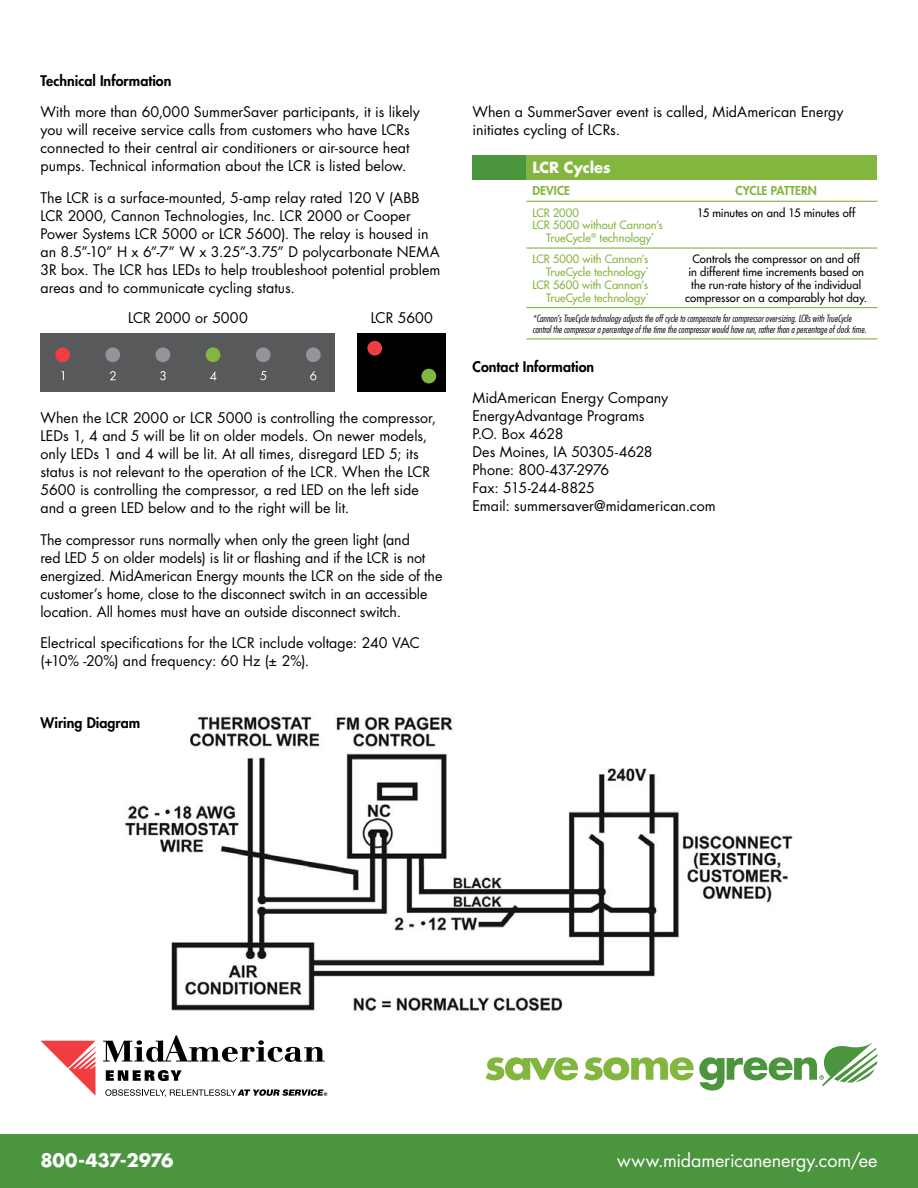
<style>
.page{position:relative;width:918px;height:1188px;background:#fff}
.page>*{position:absolute;margin:0;border:0;box-sizing:border-box;transform-origin:0 0}
.t1{font:18px "Futura Std";letter-spacing:-.005em;color:#fff}
.t2{font:700 18px "Futura Std";letter-spacing:-.015em;color:#fff}
.Chart_Title{font:700 15px "Futura Std";letter-spacing:-.01em;color:#fff}
.Body{font:14.25px/18px "Futura Std";color:#000}
.Body-2{font:800 14.25px "Futura Std";color:#000}
.Chart_Header{font:800 12px "Futura Std";color:#83b63f}
.Chart_Body{font:500 11.25px/12.8px "Futura Std";letter-spacing:.005em;color:#000;text-align:center}
.Chart_Item{font:500 11.25px/12.8px "Futura Std";color:#83b63f;text-align:right}
.Chart_Body_Disclaime{font:italic 300 condensed 9.75px/11.2px "Futura Std";letter-spacing:.005em;color:#000}
</style>
<div class="page">
<div style="left:358px;top:333px;width:88px;height:59px;background:#000"></div>
<div style="left:367px;top:341px;width:15px;height:15px;background:#ef3d42;border-radius:50%"></div>
<div style="left:421px;top:369px;width:15px;height:14px;background:#83b63f;border-radius:50%"></div>
<div style="left:40px;top:333px;width:295px;height:59px;background:#58595b"></div>
<div style="left:55px;top:347px;width:15px;height:15px;background:#ef3d42;border-radius:50%"></div>
<div style="left:306px;top:347px;width:15px;height:15px;background:#939598;border-radius:50%"></div>
<div style="left:256px;top:347px;width:15px;height:15px;background:#939598;border-radius:50%"></div>
<div style="left:206px;top:347px;width:14px;height:15px;background:#83b63f;border-radius:50%"></div>
<div style="left:156px;top:347px;width:14px;height:15px;background:#939598;border-radius:50%"></div>
<div style="left:105px;top:347px;width:15px;height:15px;background:#939598;border-radius:50%"></div>
<svg style="left:61px;top:371px;width:3px;height:9px"></svg>
<svg style="left:110px;top:371px;width:6px;height:9px"></svg>
<svg style="left:160px;top:371px;width:6px;height:9px"></svg>
<svg style="left:210px;top:371px;width:6px;height:9px"></svg>
<svg style="left:260px;top:371px;width:6px;height:9px"></svg>
<svg style="left:310px;top:371px;width:6px;height:9px"></svg>
<div style="left:472px;top:155px;width:54px;height:24px;background:#4b953f"></div>
<div style="left:526px;top:155px;width:352px;height:24px;background:#83b63f"></div>
<hr style="left:526px;top:201px;width:149px;height:1px;background:#83b63f">
<hr style="left:675px;top:201px;width:203px;height:1px;background:#83b63f">
<hr style="left:526px;top:338px;width:149px;height:1px;background:#83b63f">
<hr style="left:675px;top:338px;width:203px;height:1px;background:#83b63f">
<hr style="left:526px;top:247px;width:149px;height:2px;background:#83b63f">
<hr style="left:675px;top:247px;width:203px;height:2px;background:#83b63f">
<hr style="left:526px;top:307px;width:149px;height:1px;background:#83b63f">
<hr style="left:675px;top:307px;width:203px;height:1px;background:#83b63f">
<img style="left:125px;top:716px;width:668px;height:298px">
<svg style="left:106px;top:1070px;width:76px;height:11px"></svg>
<svg style="left:103px;top:1035px;width:222px;height:27px"></svg>
<svg style="left:41px;top:1041px;width:54px;height:54px"></svg>
<svg style="left:105px;top:1089px;width:222px;height:8px"></svg>
<div style="left:0;top:1134px;width:918px;height:54px;background:#4b953f"></div>
<svg style="left:485px;top:1057px;width:93px;height:23px"></svg>
<svg style="left:584px;top:1042px;width:294px;height:49px"></svg>
<p class="Body-2" style="left:40px;top:71px;width:133px">Technical Information</p>
<p class="Body" style="left:40px;top:103px;width:381px">With more than 60,000 SummerSaver participants, it is likely you will receive service calls from customers who have LCRs connected to their central air conditioners or air-source heat pumps. Technical information about the LCR is listed below.</p>
<p class="Body" style="left:40px;top:189px;width:402px">The LCR is a surface-mounted, 5-amp relay rated 120 V (ABB LCR 2000, Cannon Technologies, Inc. LCR 2000 or Cooper Power Systems LCR 5000 or LCR 5600). The relay is housed in an 8.5”-10” H x 6”-7” W x 3.25”-3.75” D polycarbonate NEMA 3R box. The LCR has LEDs to help troubleshoot potential problem areas and to communicate cycling status.</p>
<p class="Body" style="left:128px;top:309px;width:121px">LCR 2000 or 5000</p>
<p class="Body" style="left:371px;top:309px;width:64px">LCR 5600</p>
<p class="Body" style="left:40px;top:409px;width:397px">When the LCR 2000 or LCR 5000 is controlling the compressor, LEDs 1, 4 and 5 will be lit on older models. On newer models, only LEDs 1 and 4 will be lit. At all times, disregard LED 5; its status is not relevant to the operation of the LCR. When the LCR 5600 is controlling the compressor, a red LED on the left side and a green LED below and to the right will be lit.</p>
<p class="Body" style="left:40px;top:531px;width:403px">The compressor runs normally when only the green light (and<br>red LED 5 on older models) is lit or flashing and if the LCR is not energized. MidAmerican Energy mounts the LCR on the side of the customer’s home, close to the disconnect switch in an accessible location. All homes must have an outside disconnect switch.</p>
<p class="Body" style="left:40px;top:634px;width:381px">Electrical specifications for the LCR include voltage: 240 VAC (+10% -20%) and frequency: 60 Hz (± 2%).</p>
<p class="Body-2" style="left:40px;top:714px;width:101px">Wiring Diagram</p>
<p class="Body" style="left:472px;top:103px;width:373px">When a SummerSaver event is called, MidAmerican Energy initiates cycling of LCRs.</p>
<p class="Chart_Title" style="left:532px;top:158px;width:80px">LCR Cycles</p>
<p class="Chart_Header" style="left:532px;top:183px;width:39px">DEVICE</p>
<p class="Chart_Header" style="left:736px;top:183px;width:83px">CYCLE PATTERN</p>
<p class="Chart_Item" style="left:532px;top:206px;width:48px">LCR 2000</p>
<p class="Chart_Item" style="left:532px;top:219px;width:132px;text-align:center">LCR 5000 without Cannon’s<br>TrueCycle<sup>®</sup> technology<sup>*</sup></p>
<p class="Chart_Body" style="left:697px;top:206px;width:160px">15 minutes on and 15 minutes off</p>
<p class="Chart_Body" style="left:685px;top:253px;width:183px">Controls the compressor on and off<br>in different time increments based on the run-rate history of the individual compressor on a comparably hot day.</p>
<p class="Chart_Body_Disclaime" style="left:532px;top:313px;width:335px">*Cannon’s TrueCycle technology adjusts the off cycle to compensate for compressor over-sizing. LCRs with TrueCycle control the compressor a percentage of the time the compressor would have run, rather than a percentage of clock time.</p>
<p class="Body-2" style="left:472px;top:357px;width:123px">Contact Information</p>
<p class="Body" style="left:472px;top:389px;width:245px">MidAmerican Energy Company<br>EnergyAdvantage Programs<br>P.O. Box 4628<br>Des Moines, IA 50305-4628<br>Phone: 800-437-2976<br>Fax: 515-244-8825<br>Email: summersaver@midamerican.com</p>
<p class="Chart_Item" style="left:532px;top:253px;width:118px">LCR 5000 with Cannon’s<br>TrueCycle technology<sup>*</sup></p>
<p class="Chart_Item" style="left:532px;top:278px;width:118px">LCR 5600 with Cannon’s<br>TrueCycle technology<sup>*</sup></p>
<p class="t2" style="left:40px;top:1148px;width:135px">800-437-2976</p>
<p class="t1" style="left:617px;top:1149px;width:262px">www.midamericanenergy.com/ee</p>
</div>
